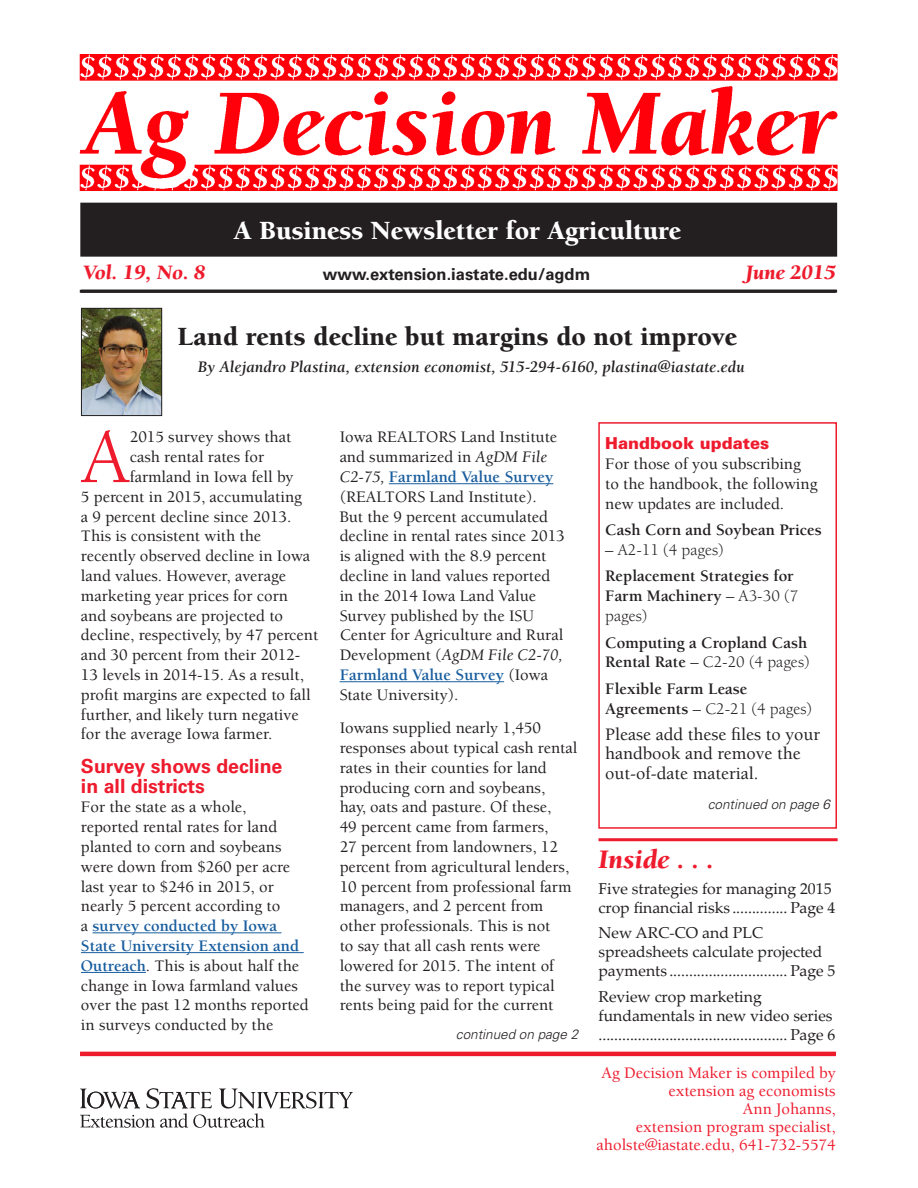
<style>
.page{position:relative;width:918px;height:1188px;background:#fff}
.page>*{position:absolute;margin:0;border:0;box-sizing:border-box;transform-origin:0 0}
.t1{font:78.9px "Berkeley Std";color:#ee1b2d}
.Inside_this_issue{font:italic 900 27.45px "Berkeley Std";color:#ee1b2d}
.Subhead_1{font:900 27px "Berkeley Std";color:#231f20}
.t2{font:900 27px "Berkeley Std";color:#fff}
.Date__edition{font:italic 900 21px "Berkeley Std";color:#ee1b2d}
.t3{font:700 19.5px "Univers LT Std";color:#ee1b2d}
.Body_text{font:500 18px/19.5px "Berkeley Std";color:#231f20}
.Body_text-2{font:500 16.5px/19.8px "Berkeley Std";color:#231f20}
.Handbook_Update_list{font:700 16.5px/19.8px "Berkeley Std";color:#231f20}
.t4{font:500 16.5px/18px "Berkeley Std";color:#ee1b2d;text-align:right}
.Subhead_1-2{font:italic 700 16.5px "Berkeley Std";color:#231f20}
.t5{font:700 16.5px "Univers LT Std";color:#231f20}
.Red_subhead_2{font:900 16.5px "Univers LT Std";color:#ee1b2d}
.Handbook_Update_list-2{font:16.5px "Berkeley Std";color:#231f20}
.Subhead_1-3{font:15.75px/18.9px "Palatino Linotype";color:#231f20}
.continued_from_page{font:italic 300 13.5px "Univers LT Std";color:#231f20}
.Continued_on{font:italic 300 13.5px "Univers LT Std";color:#231f20}
.s1{font-weight:700;color:#175d9e}
.s2{font-weight:400;font-style:italic}
.s3{font-weight:400}
</style>
<div class="page">
<hr style="left:80px;top:1052px;width:756px;height:4px;background:#ee1b2d">
<div style="left:81px;top:203px;width:755px;height:53px;background:#231f20"></div>
<div style="left:80px;top:203px;width:757px;height:54px;border:2px solid #231f20"></div>
<img style="left:80px;top:54px;width:758px;height:137px">
<svg style="left:80px;top:1088px;width:273px;height:40px"></svg>
<hr style="left:598px;top:838px;width:240px;height:3px;background:#ee1b2d">
<div style="left:598px;top:422px;width:239px;height:407px;border:2px solid #ee1b2d"></div>
<hr style="left:81px;top:290px;width:756px;height:3px;background:#231f20">
<hr style="left:93px;top:932px;width:188px;height:1px;background:#175d9e">
<hr style="left:81px;top:952px;width:223px;height:1px;background:#175d9e">
<hr style="left:81px;top:972px;width:65px;height:1px;background:#175d9e">
<hr style="left:389px;top:483px;width:164px;height:1px;background:#175d9e">
<hr style="left:340px;top:681px;width:164px;height:1px;background:#175d9e">
<img style="left:83px;top:310px;width:77px;height:104px">
<div style="left:81px;top:308px;width:81px;height:108px;border:1px solid #231f20"></div>
<h3 class="t2" style="left:234px;top:216px;width:449px">A Business Newsletter for Agriculture</h3>
<p class="Date__edition" style="left:83px;top:262px;width:124px">Vol. 19, No. 8</p>
<p class="t5" style="left:323px;top:264px;width:269px">www.extension.iastate.edu/agdm</p>
<p class="Date__edition" style="left:746px;top:262px;width:92px">June 2015</p>
<p class="Subhead_1" style="left:178px;top:322px;width:561px">Land rents decline but margins do not improve</p>
<p class="Subhead_1-2" style="left:198px;top:358px;width:548px">By Alejandro Plastina, extension economist, 515-294-6160, plastina@iastate.edu</p>
<p class="t1" style="left:82px;top:415px;width:50px">A</p>
<p class="Body_text-2" style="left:130px;top:428px;width:163px">2015 survey shows that</p>
<p class="Body_text-2" style="left:130px;top:448px;width:136px">cash rental rates for</p>
<p class="Body_text-2" style="left:130px;top:467px;width:165px">farmland in Iowa fell by</p>
<p class="Body_text-2" style="left:81px;top:487px;width:223px">5 percent in 2015, accumulating</p>
<p class="Body_text-2" style="left:81px;top:507px;width:212px">a 9 percent decline since 2013.</p>
<p class="Body_text-2" style="left:81px;top:527px;width:182px">This is consistent with the</p>
<p class="Body_text-2" style="left:81px;top:547px;width:231px">recently observed decline in Iowa</p>
<p class="Body_text-2" style="left:81px;top:566px;width:207px">land values. However, average</p>
<p class="Body_text-2" style="left:81px;top:586px;width:209px">marketing year prices for corn</p>
<p class="Body_text-2" style="left:81px;top:606px;width:204px">and soybeans are projected to</p>
<p class="Body_text-2" style="left:81px;top:626px;width:239px">decline, respectively, by 47 percent</p>
<p class="Body_text-2" style="left:81px;top:646px;width:221px">and 30 percent from their 2012-</p>
<p class="Body_text-2" style="left:81px;top:665px;width:225px">13 levels in 2014-15. As a result,</p>
<p class="Body_text-2" style="left:81px;top:685px;width:231px">profit margins are expected to fall</p>
<p class="Body_text-2" style="left:81px;top:705px;width:219px">further, and likely turn negative</p>
<p class="Body_text-2" style="left:81px;top:725px;width:193px">for the average Iowa farmer.</p>
<p class="t3" style="left:81px;top:754px;width:203px">Survey shows decline</p>
<p class="t3" style="left:81px;top:774px;width:125px">in all districts</p>
<p class="Body_text-2" style="left:81px;top:798px;width:229px">For the state as a whole,<br>reported rental rates for land planted to corn and soybeans were down from $260 per acre last year to $246 in 2015, or nearly 5 percent according to<br>a <span class="s1">survey conducted by Iowa<br>State University Extension and<br>Outreach</span>. This is about half the change in Iowa farmland values over the past 12 months reported in surveys conducted by the</p>
<p class="Body_text-2" style="left:340px;top:428px;width:227px">Iowa REALTORS Land Institute and summarized in <span class="s2">AgDM File<br>C2-75,</span> <span class="s1">Farmland Value Survey </span>(REALTORS Land Institute).<br>But the 9 percent accumulated decline in rental rates since 2013 is aligned with the 8.9 percent decline in land values reported in the 2014 Iowa Land Value<br>Survey published by the ISU<br>Center for Agriculture and Rural<br>Development (<span class="s2">AgDM File C2-70,<br></span><span class="s1">Farmland Value Survey</span> (Iowa<br>State University).</p>
<p class="Body_text-2" style="left:340px;top:718px;width:239px">Iowans supplied nearly 1,450 responses about typical cash rental rates in their counties for land producing corn and soybeans,<br>hay, oats and pasture. Of these,<br>49 percent came from farmers,<br>27 percent from landowners, 12 percent from agricultural lenders,<br>10 percent from professional farm managers, and 2 percent from other professionals. This is not<br>to say that all cash rents were lowered for 2015. The intent of the survey was to report typical rents being paid for the current</p>
<p class="Red_subhead_2" style="left:605px;top:433px;width:166px">Handbook updates</p>
<p class="Body_text-2" style="left:605px;top:454px;width:214px">For those of you subscribing to the handbook, the following new updates are included.</p>
<p class="Handbook_Update_list" style="left:605px;top:520px;width:218px">Cash Corn and Soybean Prices</p>
<p class="Handbook_Update_list-2" style="left:605px;top:541px;width:120px">– A2-11 (4 pages)</p>
<p class="Handbook_Update_list" style="left:605px;top:567px;width:195px">Replacement Strategies for<br>Farm Machinery <span class="s3">– A3-30 (7 pages)</span></p>
<p class="Handbook_Update_list" style="left:605px;top:633px;width:206px">Computing a Cropland Cash<br>Rental Rate <span class="s3">– C2-20 (4 pages)</span></p>
<p class="Handbook_Update_list" style="left:605px;top:679px;width:208px">Flexible Farm Lease<br>Agreements <span class="s3">– C2-21 (4 pages)</span></p>
<p class="Body_text" style="left:605px;top:725px;width:216px">Please add these files to your handbook and remove the out-of-date material.</p>
<p class="Continued_on" style="left:708px;top:796px;width:124px">continued on page 6</p>
<p class="Inside_this_issue" style="left:598px;top:845px;width:117px">Inside . . .</p>
<p class="Subhead_1-3" style="left:598px;top:878px;width:238px">Five strategies for managing 2015 crop financial risks .............. Page 4</p>
<p class="Subhead_1-3" style="left:599px;top:923px;width:238px">New ARC-CO and PLC spreadsheets calculate projected payments .............................. Page 5</p>
<p class="Subhead_1-3" style="left:599px;top:986px;width:236px">Review crop marketing fundamentals in new video series</p>
<p class="continued_from_page" style="left:456px;top:1026px;width:124px">continued on page 2</p>
<p class="Subhead_1-3" style="left:599px;top:1024px;width:238px">................................................ Page 6</p>
<p class="t4" style="left:597px;top:1064px;width:241px">Ag Decision Maker is compiled by extension ag economists<br>Ann Johanns,<br>extension program specialist, aholste@iastate.edu, 641-732-5574</p>
</div>
